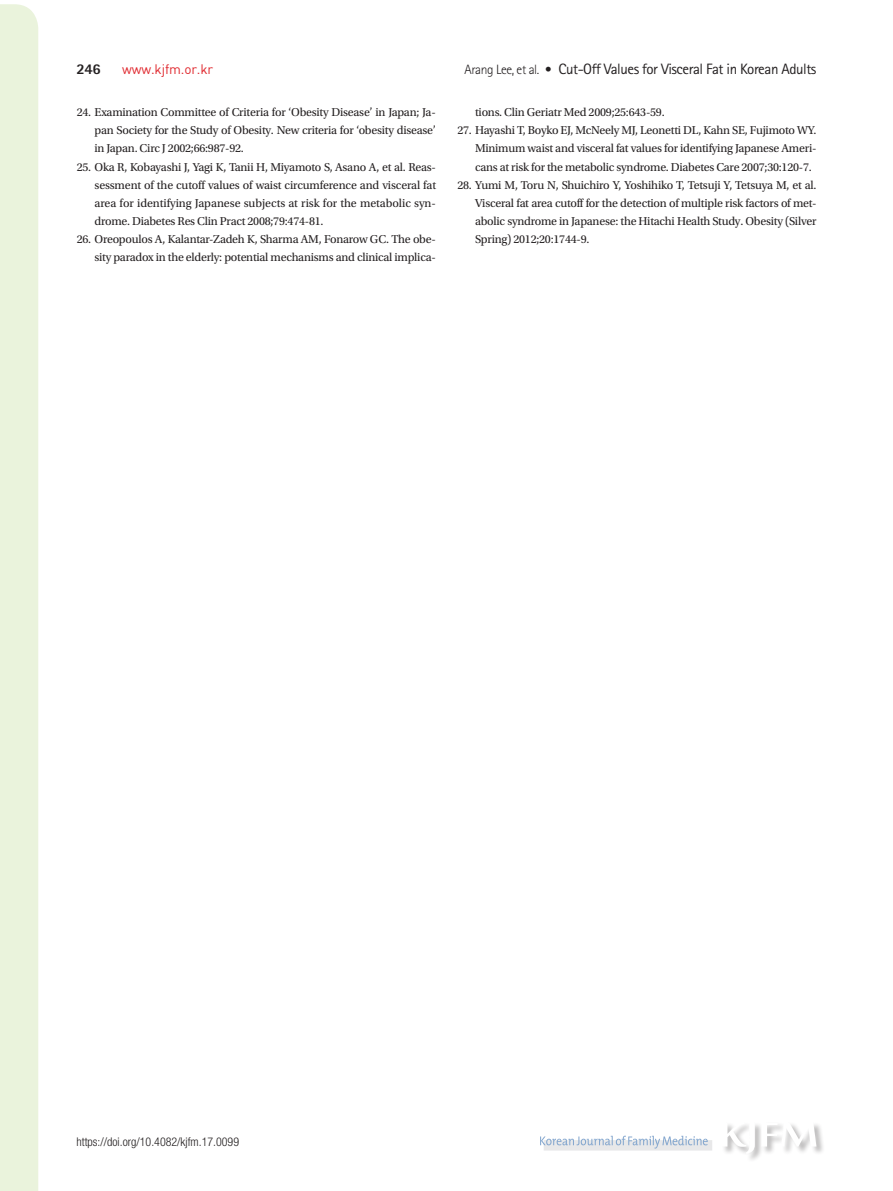
<style>
.page{position:relative;width:893px;height:1191px;background:#fff}
.page>*{position:absolute;margin:0;border:0;box-sizing:border-box;transform-origin:0 0}
.t1{font:15px "Rotis Sans Serif Std";letter-spacing:-.03em;color:#231f20}
.t2{font:800 15px "Rotis Sans Serif Std";color:#231f20}
.t3{font:13.5px "Dinreg";letter-spacing:-.01em;color:#e02a30}
.t4{font:12px/18px "Utopia Std";letter-spacing:-.02em;color:#231f20;text-align:justify}
.t5{font:300 condensed 12px "Helvetica Neue LT Std";color:#231f20}
.s1{font-weight:300;font-size:13.5px}
</style>
<div class="page">
<div style="left:0;top:4px;width:38px;height:1187px;background:#eaf3dc"></div>
<div style="left:721px;top:1122px;width:104px;height:40px;background:#231f20;opacity:.3"></div>
<svg style="left:722px;top:1122px;width:94px;height:32px"></svg>
<div style="left:544px;top:1140px;width:168px;height:10px;background:#e8e8e9"></div>
<svg style="left:540px;top:1135px;width:168px;height:13px"></svg>
<p class="t2" style="left:77px;top:60px;width:26px">246</p>
<p class="t3" style="left:122px;top:61px;width:93px">www.kjfm.or.kr</p>
<p class="t1" style="left:465px;top:60px;width:353px"><span class="s1">Arang Lee, et al. •</span> Cut-Off Values for Visceral Fat in Korean Adults</p>
<p class="t4" style="left:95px;top:104px;width:343px;text-indent:-18px">24. Examination Committee of Criteria for ‘Obesity Disease’ in Japan; Ja&shy;pan Society for the Study of Obesity. New criteria for ‘obesity disease’ in Japan. Circ J 2002;66:987-92.</p>
<p class="t4" style="left:95px;top:158px;width:343px;text-indent:-18px">25. Oka R, Kobayashi J, Yagi K, Tanii H, Miyamoto S, Asano A, et al. Reas&shy;sessment of the cutoff values of waist circumference and visceral fat area for identifying Japanese subjects at risk for the metabolic syn&shy;drome. Diabetes Res Clin Pract 2008;79:474-81.</p>
<p class="t4" style="left:77px;top:230px;width:361px;text-align:right">26. Oreopoulos A, Kalantar-Zadeh K, Sharma AM, Fonarow GC. The obe&shy;sity paradox in the elderly: potential mechanisms and clinical implica-</p>
<p class="t4" style="left:475px;top:104px;width:191px">tions. Clin Geriatr Med 2009;25:643-59.</p>
<p class="t4" style="left:475px;top:122px;width:343px;text-indent:-18px">27. Hayashi T, Boyko EJ, McNeely MJ, Leonetti DL, Kahn SE, Fujimoto WY.<br>Minimum waist and visceral fat values for identifying Japanese Ameri&shy;cans at risk for the metabolic syndrome. Diabetes Care 2007;30:120-7.</p>
<p class="t4" style="left:475px;top:176px;width:343px;text-indent:-18px">28. Yumi M, Toru N, Shuichiro Y, Yoshihiko T, Tetsuji Y, Tetsuya M, et al.<br>Visceral fat area cutoff for the detection of multiple risk factors of met&shy;abolic syndrome in Japanese: the Hitachi Health Study. Obesity (Silver Spring) 2012;20:1744-9.</p>
<p class="t5" style="left:77px;top:1134px;width:164px">https://doi.org/10.4082/kjfm.17.0099</p>
</div>
